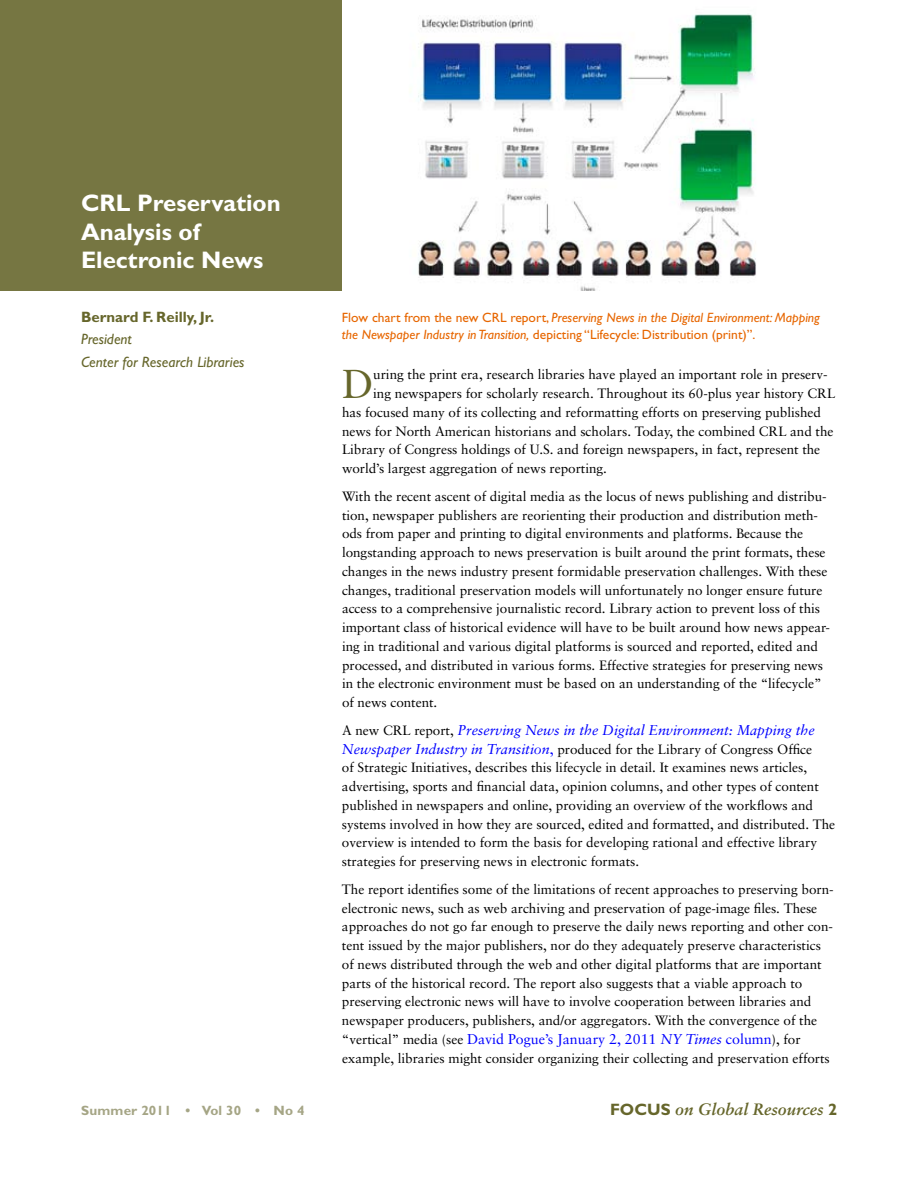
<style>
.page{position:relative;width:918px;height:1188px;background:#fff}
.page>*{position:absolute;margin:0;border:0;box-sizing:border-box;transform-origin:0 0}
.t1{font:40.35px "Sabon";color:#66662b}
.t2{font:700 24px/28.5px "Gill Sans";color:#fff}
.t3{font:16.5px "Sabon Bold Italic Os F";color:#66662b}
.t4{font:italic 15px/22.5px "Gill Sans";color:#66662b}
.t5{font:700 15px "Gill Sans";color:#66662b}
.t6{font:italic 14.25px "Sabon";letter-spacing:-.005em;color:#00f}
.t7{font:14.25px "Sabon";letter-spacing:-.005em;color:#00f}
.t8{font:13.5px/18.8px "Sabon";letter-spacing:-.005em;color:#000}
.t9{font:italic 13.5px/17.2px "Gill Sans";color:#e76600}
.t10{font:700 13.5px "Gill Sans";letter-spacing:.01em;color:#a5a585}
.s1{font-style:normal}
.s2{font-style:normal;font-size:13.5px;color:#000}
.s3{font-style:italic;font-size:14.25px;color:#00f}
.s4{font-size:14.25px;color:#00f}
.s5{font-size:13.5px;color:#000}
.s6{font-style:italic}
.s7{font-family:"Gill Sans";font-weight:700}
</style>
<div class="page">
<img style="left:418px;top:13px;width:338px;height:278px">
<div style="left:0;top:0;width:341px;height:291px;background:#767642"></div>
<h2 class="t2" style="left:81px;top:189px;width:201px">CRL Preservation<br>Analysis of<br>Electronic News</h2>
<p class="t5" style="left:81px;top:308px;width:135px">Bernard F. Reilly, Jr.</p>
<p class="t4" style="left:81px;top:328px;width:165px">President<br>Center for Research Libraries</p>
<p class="t9" style="left:342px;top:308px;width:479px"><span class="s1">Flow chart from the new CRL report,</span> Preserving News in the Digital Environment: Mapping the Newspaper Industry in Transition, <span class="s1">depicting “Lifecycle: Distribution (print)”.</span></p>
<h1 class="t1" style="left:342px;top:360px;width:33px">D</h1>
<p class="t8" style="left:373px;top:365px;width:456px">uring the print era, research libraries have played an important role in preserv-</p>
<p class="t8" style="left:373px;top:384px;width:463px">ing newspapers for scholarly research. Throughout its 60-plus year history CRL</p>
<p class="t8" style="left:342px;top:403px;width:480px">has focused many of its collecting and reformatting efforts on preserving published</p>
<p class="t8" style="left:342px;top:421px;width:493px">news for North American historians and scholars. Today, the combined CRL and the</p>
<p class="t8" style="left:342px;top:440px;width:480px">Library of Congress holdings of U.S. and foreign newspapers, in fact, represent the</p>
<p class="t8" style="left:342px;top:459px;width:266px">world’s largest aggregation of news reporting.</p>
<p class="t8" style="left:342px;top:487px;width:490px">With the recent ascent of digital media as the locus of news publishing and distribu&shy;tion, newspaper publishers are reorienting their production and distribution meth&shy;ods from paper and printing to digital environments and platforms. Because the longstanding approach to news preservation is built around the print formats, these changes in the news industry present formidable preservation challenges. With these changes, traditional preservation models will unfortunately no longer ensure future access to a comprehensive journalistic record. Library action to prevent loss of this important class of historical evidence will have to be built around how news appear&shy;ing in traditional and various digital platforms is sourced and reported, edited and processed, and distributed in various forms. Effective strategies for preserving news in the electronic environment must be based on an understanding of the “lifecycle” of news content.</p>
<p class="t6" style="left:342px;top:722px;width:474px"><span class="s2">A new CRL report,</span> Preserving News in the Digital Environment: Mapping the</p>
<p class="t8" style="left:342px;top:739px;width:495px"><span class="s3">Newspaper Industry in Transition</span><span class="s4">,</span> produced for the Library of Congress Office<br>of Strategic Initiatives, describes this lifecycle in detail. It examines news articles, advertising, sports and financial data, opinion columns, and other types of content published in newspapers and online, providing an overview of the workflows and systems involved in how they are sourced, edited and formatted, and distributed. The overview is intended to form the basis for developing rational and effective library strategies for preserving news in electronic formats.</p>
<p class="t8" style="left:342px;top:880px;width:493px">The report identifies some of the limitations of recent approaches to preserving born&shy;electronic news, such as web archiving and preservation of page-image files. These approaches do not go far enough to preserve the daily news reporting and other con&shy;tent issued by the major publishers, nor do they adequately preserve characteristics of news distributed through the web and other digital platforms that are important parts of the historical record. The report also suggests that a viable approach to preserving electronic news will have to involve cooperation between libraries and newspaper producers, publishers, and/or aggregators. With the convergence of the</p>
<p class="t7" style="left:342px;top:1030px;width:460px"><span class="s5">“vertical” media (see</span> David Pogue’s January 2, 2011 <span class="s6">NY Times</span> column<span class="s5">), for</span></p>
<p class="t8" style="left:342px;top:1048px;width:489px">example, libraries might consider organizing their collecting and preservation efforts</p>
<p class="t10" style="left:81px;top:1102px;width:225px">Summer 2011 • Vol 30 • No 4</p>
<p class="t3" style="left:610px;top:1099px;width:229px"><span class="s7">FOCUS</span> on Global Resources <span class="s7">2</span></p>
</div>
